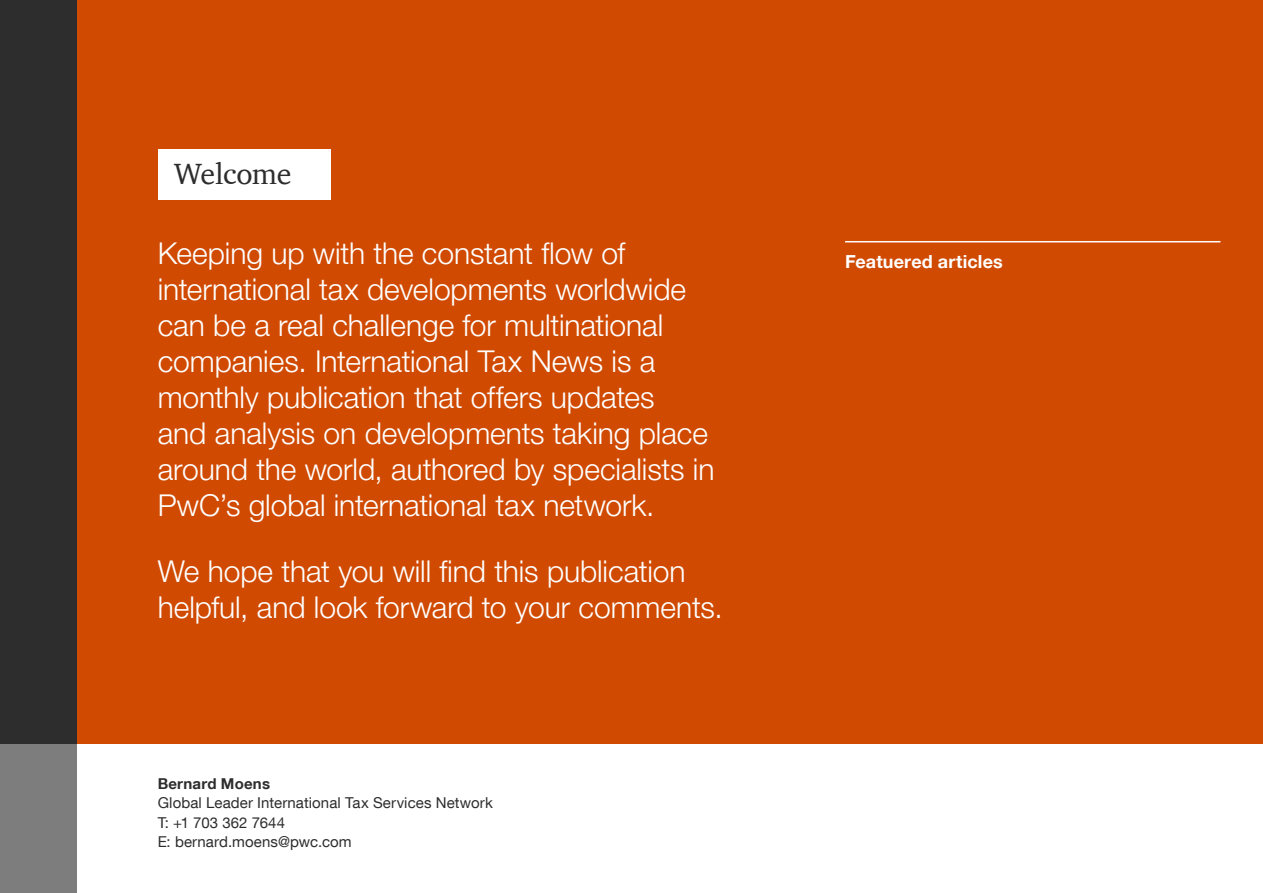
<style>
.page{position:relative;width:1263px;height:893px;background:#fff}
.page>*{position:absolute;margin:0;border:0;box-sizing:border-box;transform-origin:0 0}
.t1{font:300 30px/36px "Helvetica Neue LT Pro";letter-spacing:-.005em;color:#fff}
.t2{font:30px "ITC Charter Com";letter-spacing:-.02em;color:#2d2d2d}
.t3{font:700 18px "Helvetica Neue LT Pro";letter-spacing:.01em;color:#fff}
.t4{font:15px/19.5px "Helvetica Neue LT Com";letter-spacing:.01em;color:#2d2d2d}
.t5{font:700 15px "Helvetica Neue LT Com";letter-spacing:.015em;color:#2d2d2d}
</style>
<div class="page">
<div style="left:77px;top:0;width:1186px;height:744px;background:#d04a02"></div>
<div style="left:0;top:744px;width:77px;height:149px;background:#7d7d7d"></div>
<div style="left:0;top:0;width:77px;height:744px;background:#2d2d2d"></div>
<div style="left:158px;top:149px;width:173px;height:51px;background:#fff"></div>
<hr style="left:845px;top:241px;width:375px;height:1px;background:#fff">
<p class="t2" style="left:174px;top:156px;width:119px">Welcome</p>
<p class="t1" style="left:158px;top:234px;width:558px">Keeping up with the constant flow of international tax developments worldwide can be a real challenge for multinational companies. International Tax News is a monthly publication that offers updates<br>and analysis on developments taking place around the world, authored by specialists in PwC’s global international tax network.</p>
<p class="t1" style="left:158px;top:552px;width:566px">We hope that you will find this publication helpful, and look forward to your comments.</p>
<p class="t5" style="left:158px;top:774px;width:114px">Bernard Moens</p>
<p class="t4" style="left:158px;top:793px;width:337px">Global Leader International Tax Services Network<br>T: +1 703 362 7644<br>E: bernard.moens@pwc.com</p>
<p class="t3" style="left:845px;top:250px;width:159px">Featuered articles</p>
</div>
